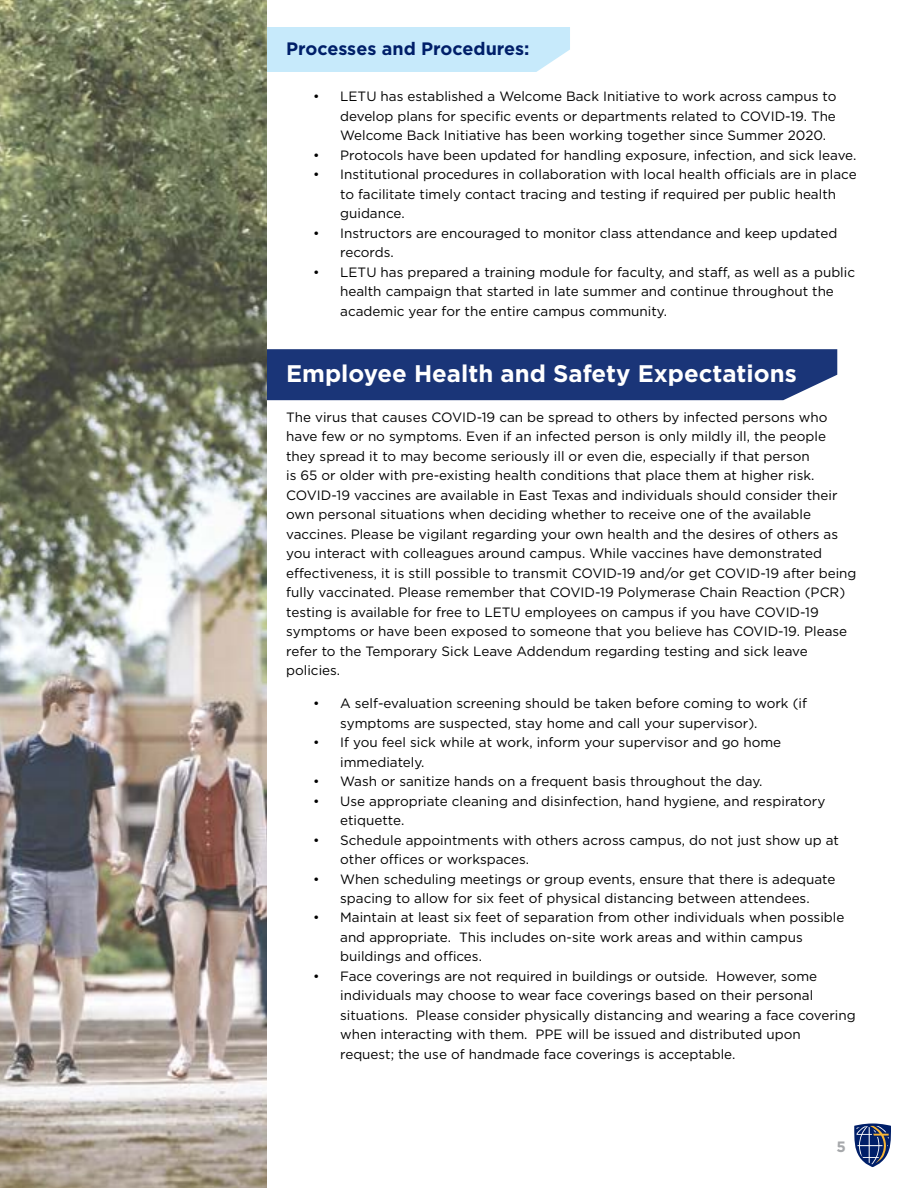
<style>
.page{position:relative;width:918px;height:1188px;background:#fff}
.page>*{position:absolute;margin:0;border:0;box-sizing:border-box;transform-origin:0 0}
.t1{font:700 24px "Gotham";color:#fff}
.t2{font:700 18px "Gotham";color:#001f69}
.t3{font:700 15px "Gotham";color:#a6a8ab}
.t4{font:13.5px/19.5px "Gotham";color:#000}
</style>
<div class="page">
<svg style="left:854px;top:1124px;width:37px;height:43px"></svg>
<div style="left:266px;top:27px;width:304px;height:45px;background:#c7eafb"></div>
<div style="left:266px;top:349px;width:571px;height:51px;background:#1a3578"></div>
<img style="left:0;top:0;width:266px;height:1188px">
<h2 class="t2" style="left:286px;top:37px;width:245px">Processes and Procedures:</h2>
<p class="t4" style="left:340px;top:87px;width:498px;text-align:justify;text-indent:-27px">• LETU has established a Welcome Back Initiative to work across campus to develop plans for specific events or departments related to COVID-19. The Welcome Back Initiative has been working together since Summer 2020.</p>
<p class="t4" style="left:313px;top:145px;width:545px">• Protocols have been updated for handling exposure, infection, and sick leave.</p>
<p class="t4" style="left:340px;top:165px;width:518px;text-indent:-27px">• Institutional procedures in collaboration with local health officials are in place to facilitate timely contact tracing and testing if required per public health guidance.</p>
<p class="t4" style="left:340px;top:223px;width:499px;text-indent:-27px">• Instructors are encouraged to monitor class attendance and keep updated records.</p>
<p class="t4" style="left:340px;top:262px;width:516px;text-indent:-27px">• LETU has prepared a training module for faculty, and staff, as well as a public health campaign that started in late summer and continue throughout the academic year for the entire campus community.</p>
<h1 class="t1" style="left:286px;top:357px;width:512px">Employee Health and Safety Expectations</h1>
<p class="t4" style="left:286px;top:407px;width:572px">The virus that causes COVID-19 can be spread to others by infected persons who have few or no symptoms. Even if an infected person is only mildly ill, the people they spread it to may become seriously ill or even die, especially if that person<br>is 65 or older with pre-existing health conditions that place them at higher risk.<br>COVID-19 vaccines are available in East Texas and individuals should consider their own personal situations when deciding whether to receive one of the available vaccines. Please be vigilant regarding your own health and the desires of others as you interact with colleagues around campus. While vaccines have demonstrated effectiveness, it is still possible to transmit COVID-19 and/or get COVID-19 after being fully vaccinated. Please remember that COVID-19 Polymerase Chain Reaction (PCR) testing is available for free to LETU employees on campus if you have COVID-19 symptoms or have been exposed to someone that you believe has COVID-19. Please refer to the Temporary Sick Leave Addendum regarding testing and sick leave policies.</p>
<p class="t4" style="left:340px;top:693px;width:468px;text-indent:-27px">• A self-evaluation screening should be taken before coming to work (if symptoms are suspected, stay home and call your supervisor).</p>
<p class="t4" style="left:340px;top:732px;width:443px;text-indent:-27px">• If you feel sick while at work, inform your supervisor and go home immediately.</p>
<p class="t4" style="left:313px;top:771px;width:451px">• Wash or sanitize hands on a frequent basis throughout the day.</p>
<p class="t4" style="left:340px;top:791px;width:487px;text-indent:-27px">• Use appropriate cleaning and disinfection, hand hygiene, and respiratory etiquette.</p>
<p class="t4" style="left:340px;top:830px;width:500px;text-indent:-27px">• Schedule appointments with others across campus, do not just show up at other offices or workspaces.</p>
<p class="t4" style="left:313px;top:869px;width:524px;text-align:center">• When scheduling meetings or group events, ensure that there is adequate spacing to allow for six feet of physical distancing between attendees.</p>
<p class="t4" style="left:340px;top:908px;width:506px;text-indent:-27px">• Maintain at least six feet of separation from other individuals when possible and appropriate. This includes on-site work areas and within campus buildings and offices.</p>
<p class="t4" style="left:340px;top:966px;width:517px;text-indent:-27px">• Face coverings are not required in buildings or outside. However, some individuals may choose to wear face coverings based on their personal situations. Please consider physically distancing and wearing a face covering when interacting with them. PPE will be issued and distributed upon request; the use of handmade face coverings is acceptable.</p>
<p class="t3" style="left:837px;top:1137px;width:11px">5</p>
</div>
